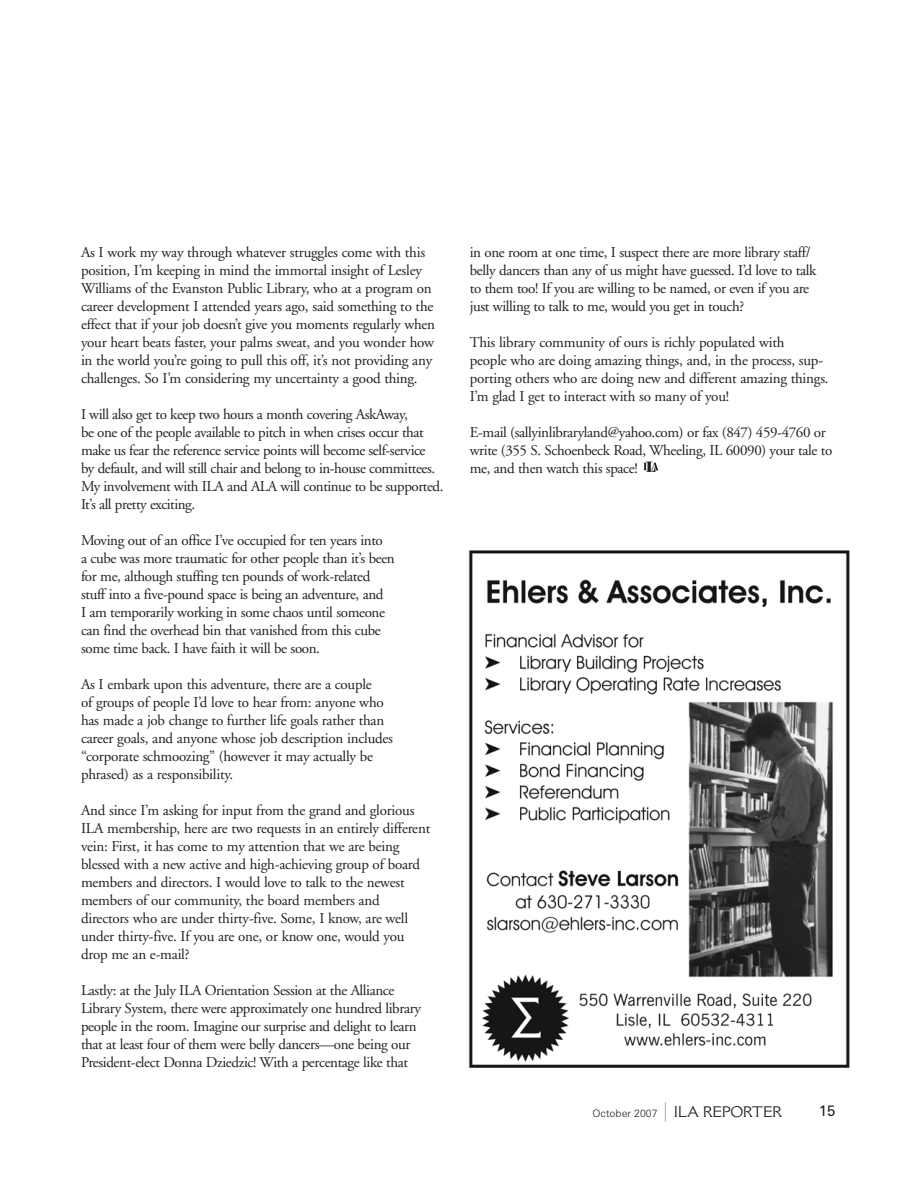
<style>
.page{position:relative;width:918px;height:1188px;background:#fff}
.page>*{position:absolute;margin:0;border:0;box-sizing:border-box;transform-origin:0 0}
.t1{font:15px/18px "Adobe Garamond";letter-spacing:-.025em;color:#231f20}
.t2{font:15px "Zurich BT";color:#231f20}
.t3{font:300 10.5px "Zurich BT";color:#231f20}
.s1{font-size:19.5px;color:#939598}
.s2{font-family:"Cantoria";font-weight:400;font-size:15px}
</style>
<div class="page">
<svg style="left:643px;top:462px;width:16px;height:10px"></svg>
<img style="left:468px;top:550px;width:382px;height:518px">
<p class="t1" style="left:81px;top:244px;width:356px">As I work my way through whatever struggles come with this position, I’m keeping in mind the immortal insight of Lesley Williams of the Evanston Public Library, who at a program on career development I attended years ago, said something to the effect that if your job doesn’t give you moments regularly when your heart beats faster, your palms sweat, and you wonder how in the world you’re going to pull this off, it’s not providing any challenges. So I’m considering my uncertainty a good thing.</p>
<p class="t1" style="left:81px;top:406px;width:364px">I will also get to keep two hours a month covering AskAway,<br>be one of the people available to pitch in when crises occur that make us fear the reference service points will become self-service<br>by default, and will still chair and belong to in-house committees.<br>My involvement with ILA and ALA will continue to be supported.<br>It’s all pretty exciting.</p>
<p class="t1" style="left:81px;top:532px;width:315px">Moving out of an office I’ve occupied for ten years into<br>a cube was more traumatic for other people than it’s been for me, although stuffing ten pounds of work-related stuff into a five-pound space is being an adventure, and<br>I am temporarily working in some chaos until someone can find the overhead bin that vanished from this cube some time back. I have faith it will be soon.</p>
<p class="t1" style="left:81px;top:676px;width:314px">As I embark upon this adventure, there are a couple<br>of groups of people I’d love to hear from: anyone who has made a job change to further life goals rather than career goals, and anyone whose job description includes “corporate schmoozing” (however it may actually be phrased) as a responsibility.</p>
<p class="t1" style="left:81px;top:802px;width:351px">And since I’m asking for input from the grand and glorious ILA membership, here are two requests in an entirely different vein: First, it has come to my attention that we are being blessed with a new active and high-achieving group of board members and directors. I would love to talk to the newest members of our community, the board members and directors who are under thirty-five. Some, I know, are well under thirty-five. If you are one, or know one, would you drop me an e-mail?</p>
<p class="t1" style="left:81px;top:982px;width:342px">Lastly: at the July ILA Orientation Session at the Alliance Library System, there were approximately one hundred library people in the room. Imagine our surprise and delight to learn that at least four of them were belly dancers—one being our President-elect Donna Dziedzic! With a percentage like that</p>
<p class="t1" style="left:470px;top:244px;width:348px">in one room at one time, I suspect there are more library staff/ belly dancers than any of us might have guessed. I’d love to talk to them too! If you are willing to be named, or even if you are just willing to talk to me, would you get in touch?</p>
<p class="t1" style="left:470px;top:334px;width:360px">This library community of ours is richly populated with<br>people who are doing amazing things, and, in the process, sup&shy;porting others who are doing new and different amazing things.<br>I’m glad I get to interact with so many of you!</p>
<p class="t1" style="left:470px;top:424px;width:364px">E-mail (sallyinlibraryland@yahoo.com) or fax (847) 459-4760 or write (355 S. Schoenbeck Road, Wheeling, IL 60090) your tale to me, and then watch this space!</p>
<p class="t3" style="left:593px;top:1109px;width:191px">October 2007 <span class="s1">|</span> <span class="s2">ILA REPORTER</span></p>
<p class="t2" style="left:819px;top:1106px;width:18px">15</p>
</div>
